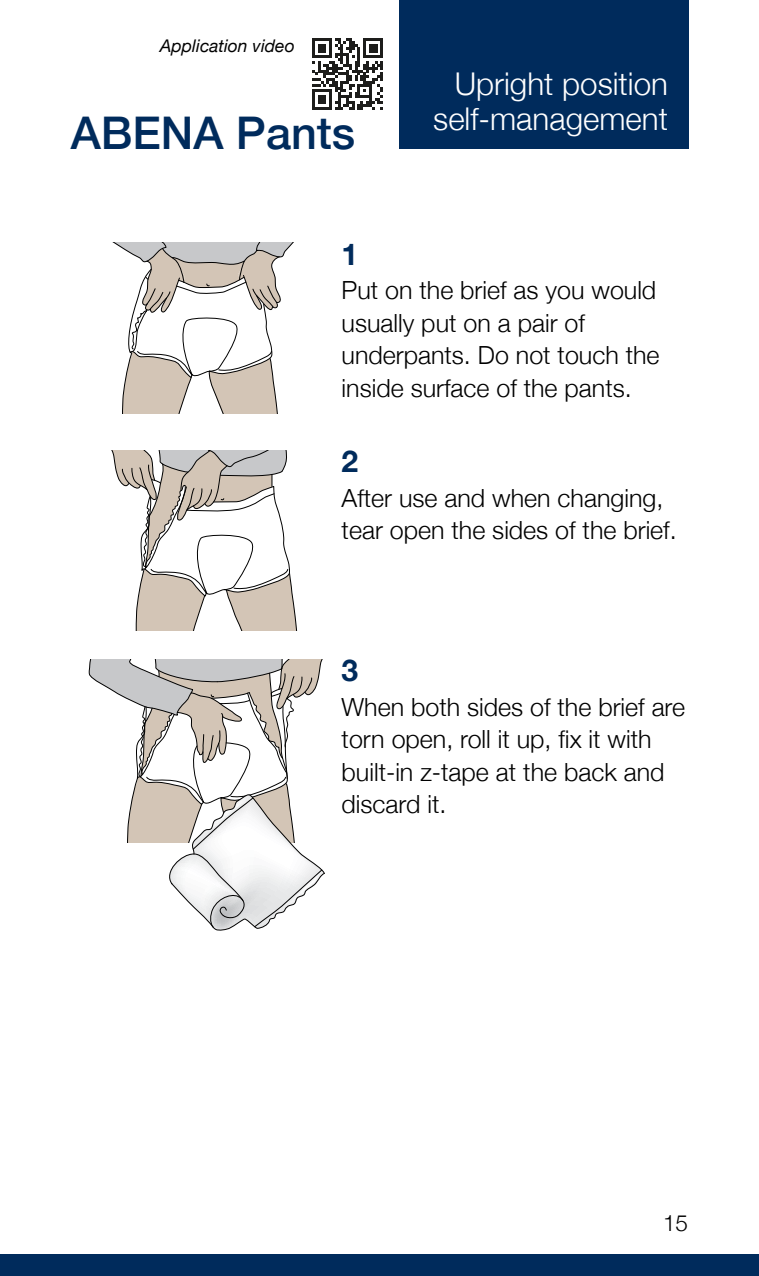
<style>
.page{position:relative;width:759px;height:1276px;background:#fff}
.page>*{position:absolute;margin:0;border:0;box-sizing:border-box;transform-origin:0 0}
.t1{font:500 45px "Helvetica Neue";color:#002b5c}
.t2{font:300 31.25px/35px "Helvetica Neue";color:#fff;text-align:right}
.t3{font:700 30px "Helvetica Neue";color:#002b5c}
.t4{font:300 25px/32.5px "Helvetica Neue";color:#000}
.t5{font:300 22.5px "Helvetica Neue";color:#000}
.t6{font:italic 17.5px "Helvetica Neue";color:#000}
</style>
<div class="page">
<div style="left:0;top:1254px;width:758px;height:22px;background:#002b5c"></div>
<div style="left:399px;top:0;width:289px;height:149px;background:#002b5c"></div>
<svg style="left:114px;top:243px;width:179px;height:171px"></svg>
<svg style="left:111px;top:450px;width:187px;height:181px"></svg>
<svg style="left:89px;top:659px;width:236px;height:272px"></svg>
<svg style="left:312px;top:39px;width:71px;height:70px"></svg>
<p class="t6" style="left:160px;top:33px;width:136px">Application video</p>
<h1 class="t1" style="left:71px;top:97px;width:286px">ABENA Pants</h1>
<p class="t2" style="left:433px;top:64px;width:236px">Upright position self-management</p>
<p class="t3" style="left:341px;top:231px;width:18px">1</p>
<p class="t4" style="left:341px;top:272px;width:319px">Put on the brief as you would usually put on a pair of underpants. Do not touch the inside surface of the pants.</p>
<p class="t3" style="left:341px;top:438px;width:18px">2</p>
<p class="t4" style="left:341px;top:479px;width:336px">After use and when changing, tear open the sides of the brief.</p>
<p class="t3" style="left:341px;top:647px;width:18px">3</p>
<p class="t4" style="left:341px;top:688px;width:345px">When both sides of the brief are torn open, roll it up, fix it with built-in z-tape at the back and discard it.</p>
<p class="t5" style="left:662px;top:1205px;width:27px">15</p>
</div>
